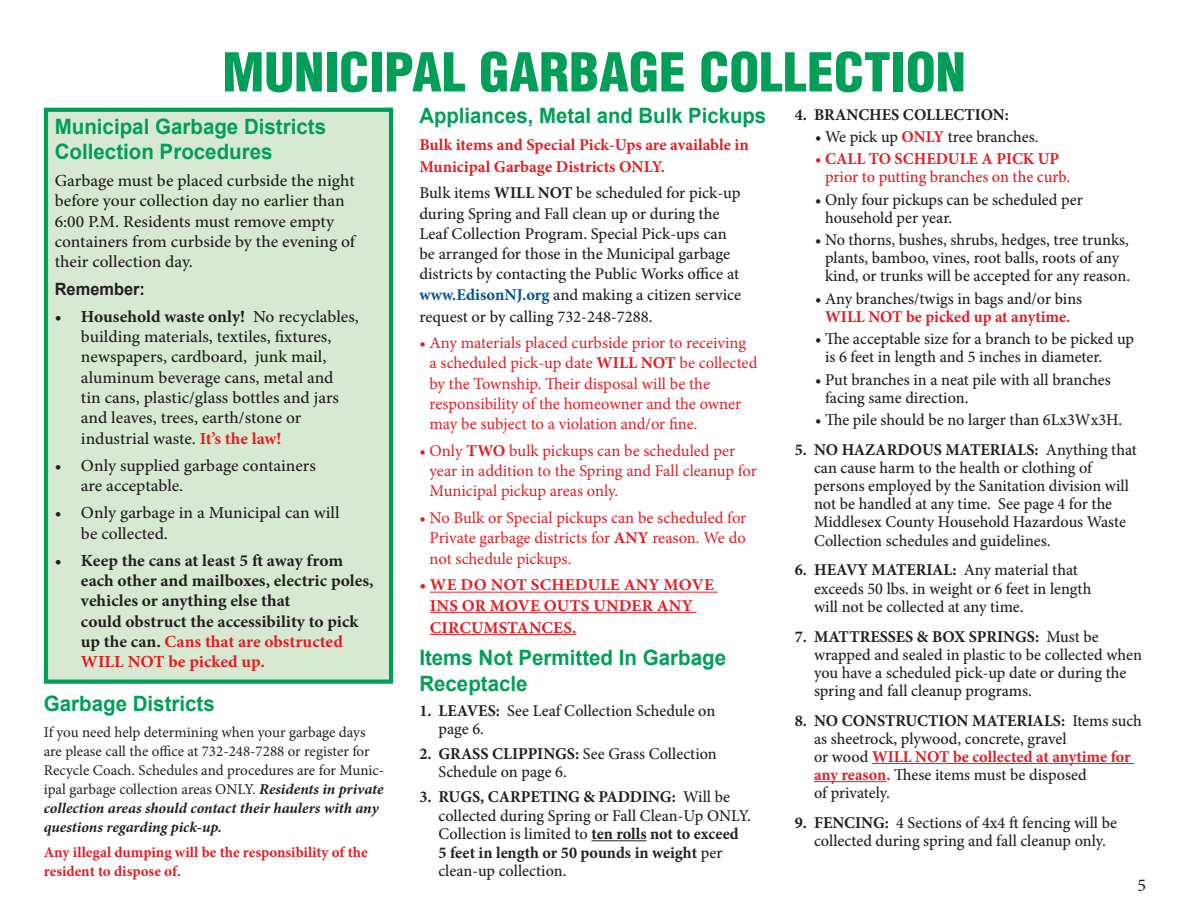
<style>
.page{position:relative;width:1188px;height:918px;background:#fff}
.page>*{position:absolute;margin:0;border:0;box-sizing:border-box;transform-origin:0 0}
.t1{font:900 condensed 52.2px "Helvetica";color:#009e57}
.t2{font:700 21.15px/25.8px "Arial";color:#009e57}
.t3{font:700 21.15px "Arial";color:#009e57;scale:.96 1}
.t4{font:18px "Minion Pro";color:#231f20}
.t5{font:500 16.95px/20.4px "Minion Pro";color:#231f20}
.t6{font:700 16.95px/20.4px "Minion Pro";color:#231f20}
.t7{font:700 16.95px "Arial";color:#231f20}
.t8{font:500 16.5px/18px "Minion Pro";color:#231f20}
.t9{font:16.5px/20.2px "Minion Pro";color:#e51c23}
.t10{font:700 16.5px/22px "Minion Pro";color:#e51c23}
.t11{font:500 16.5px/18px "Minion Pro";letter-spacing:-.005em;color:#e51c23}
.t12{font:700 16.5px "Minion Pro";color:#231f20}
.t13{font:15px/19px "Minion Pro";color:#231f20}
.t14{font:700 15px/19px "Minion Pro";color:#e51c23}
.s1{font-weight:700}
.s2{font-weight:700;color:#e51c23}
.s3{color:#e51c23}
.s4{font-weight:700;color:#01529b}
.s5{font-weight:700;font-style:italic}
</style>
<div class="page">
<hr style="left:430px;top:592px;width:288px;height:1px;background:#e51c23">
<hr style="left:430px;top:612px;width:267px;height:1px;background:#e51c23">
<hr style="left:430px;top:634px;width:147px;height:1px;background:#e51c23">
<hr style="left:591px;top:840px;width:56px;height:1px;background:#231f20">
<hr style="left:872px;top:763px;width:262px;height:1px;background:#e51c23">
<hr style="left:814px;top:781px;width:72px;height:1px;background:#e51c23">
<div style="left:46px;top:110px;width:345px;height:572px;background:#d8e9d2"></div>
<div style="left:44px;top:108px;width:349px;height:576px;border:4px solid #009e57"></div>
<p class="t1" style="left:222px;top:40px;width:745px">MUNICIPAL GARBAGE COLLECTION</p>
<p class="t2" style="left:55px;top:114px;width:273px;line-height:25.3px">Municipal Garbage Districts<br>Collection Procedures</p>
<p class="t5" style="left:55px;top:171px;width:302px">Garbage must be placed curbside the night before your collection day no earlier than 6:00 P.M. Residents must remove empty containers from curbside by the evening of their collection day.</p>
<p class="t7" style="left:55px;top:277px;width:92px">Remember:</p>
<p class="t5" style="left:81px;top:306px;width:279px;text-indent:-26px"><span class="s1">• Household waste only!</span> No recyclables, building materials, textiles, fixtures, newspapers, cardboard, junk mail, aluminum beverage cans, metal and<br>tin cans, plastic/glass bottles and jars and leaves, trees, earth/stone or industrial waste. <span class="s2">It’s the law!</span></p>
<p class="t5" style="left:81px;top:455px;width:236px;text-indent:-26px">• Only supplied garbage containers are acceptable.</p>
<p class="t5" style="left:81px;top:503px;width:260px;text-indent:-26px">• Only garbage in a Municipal can will be collected.</p>
<p class="t6" style="left:81px;top:550px;width:294px;text-indent:-26px">• Keep the cans at least 5 ft away from each other and mailboxes, electric poles, vehicles or anything else that<br>could obstruct the accessibility to pick up the can. <span class="s3">Cans that are obstructed WILL NOT be picked up.</span></p>
<p class="t3" style="left:419px;top:102px;width:363px">Appliances, Metal and Bulk Pickups</p>
<p class="t10" style="left:419px;top:133px;width:331px">Bulk items and Special Pick-Ups are available in<br>Municipal Garbage Districts ONLY.</p>
<p class="t8" style="left:419px;top:183px;width:323px;line-height:20.2px">Bulk items <span class="s1">WILL NOT</span> be scheduled for pick-up during Spring and Fall clean up or during the Leaf Collection Program. Special Pick-ups can be arranged for those in the Municipal garbage districts by contacting the Public Works office at <span class="s4">www.EdisonNJ.org</span> and making a citizen service</p>
<p class="t8" style="left:419px;top:307px;width:235px">request or by calling 732-248-7288.</p>
<p class="t9" style="left:430px;top:333px;width:329px;text-indent:-10px">• Any materials placed curbside prior to receiving a scheduled pick-up date <span class="s1">WILL NOT</span> be collected by the Township. Their disposal will be the responsibility of the homeowner and the owner may be subject to a violation and/or fine.</p>
<p class="t9" style="left:430px;top:440px;width:329px;text-indent:-10px">• Only <span class="s1">TWO</span> bulk pickups can be scheduled per year in addition to the Spring and Fall cleanup for<br>Municipal pickup areas only.</p>
<p class="t9" style="left:430px;top:507px;width:318px;text-align:justify;text-indent:-10px">• No Bulk or Special pickups can be scheduled for Private garbage districts for <span class="s1">ANY</span> reason. We do not schedule pickups.</p>
<p class="t10" style="left:430px;top:575px;width:285px;line-height:20.2px;text-indent:-11px">• WE DO NOT SCHEDULE ANY MOVE<br>INS OR MOVE OUTS UNDER ANY</p>
<p class="t10" style="left:430px;top:616px;width:148px">CIRCUMSTANCES.</p>
<p class="t2" style="left:419px;top:645px;width:308px">Items Not Permitted In Garbage<br>Receptacle</p>
<p class="t8" style="left:439px;top:701px;width:278px;line-height:18.5px;text-indent:-19px"><span class="s1">1. LEAVES:</span> See Leaf Collection Schedule on page 6.</p>
<p class="t8" style="left:439px;top:745px;width:280px;line-height:18.5px;text-indent:-19px"><span class="s1">2. GRASS CLIPPINGS:</span> See Grass Collection<br>Schedule on page 6.</p>
<p class="t8" style="left:439px;top:788px;width:314px;line-height:18.5px;text-indent:-19px"><span class="s1">3. RUGS, CARPETING &amp; PADDING:</span> Will be collected during Spring or Fall Clean-Up ONLY.<br>Collection is limited to <span class="s1">ten rolls not to exceed 5 feet in length or 50 pounds in weight</span> per clean-up collection.</p>
<p class="t12" style="left:795px;top:103px;width:216px">4. BRANCHES COLLECTION:</p>
<p class="t8" style="left:815px;top:128px;width:225px">• We pick up <span class="s2">ONLY</span> tree branches.</p>
<p class="t11" style="left:825px;top:150px;width:247px;text-indent:-10px">• <span class="s1">CALL TO SCHEDULE A PICK UP </span>prior to putting branches on the curb.</p>
<p class="t8" style="left:825px;top:191px;width:259px;text-indent:-10px">• Only four pickups can be scheduled per household per year.</p>
<p class="t8" style="left:825px;top:231px;width:307px;text-indent:-10px">• No thorns, bushes, shrubs, hedges, tree trunks, plants, bamboo, vines, root balls, roots of any kind, or trunks will be accepted for any reason.</p>
<p class="t8" style="left:815px;top:290px;width:268px;text-align:center">• Any branches/twigs in bags and/or bins<br><span class="s2">WILL NOT be picked up at anytime.</span></p>
<p class="t8" style="left:825px;top:330px;width:311px;text-indent:-10px">• The acceptable size for a branch to be picked up is 6 feet in length and 5 inches in diameter.</p>
<p class="t8" style="left:825px;top:371px;width:287px;text-indent:-10px">• Put branches in a neat pile with all branches facing same direction.</p>
<p class="t8" style="left:815px;top:411px;width:309px">• The pile should be no larger than 6Lx3Wx3H.</p>
<p class="t8" style="left:814px;top:441px;width:324px;text-indent:-19px"><span class="s1">5. NO HAZARDOUS MATERIALS:</span> Anything that can cause harm to the health or clothing of persons employed by the Sanitation division will not be handled at any time. See page 4 for the Middlesex County Household Hazardous Waste Collection schedules and guidelines.</p>
<p class="t8" style="left:814px;top:561px;width:279px;text-indent:-19px"><span class="s1">6. HEAVY MATERIAL:</span> Any material that exceeds 50 lbs. in weight or 6 feet in length will not be collected at any time.</p>
<p class="t8" style="left:814px;top:627px;width:329px;text-indent:-19px"><span class="s1">7. MATTRESSES &amp; BOX SPRINGS:</span> Must be wrapped and sealed in plastic to be collected when you have a scheduled pick-up date or during the spring and fall cleanup programs.</p>
<p class="t8" style="left:814px;top:712px;width:329px;text-indent:-19px"><span class="s1">8. NO CONSTRUCTION MATERIALS:</span> Items such as sheetrock, plywood, concrete, gravel<br>or wood <span class="s2">WILL NOT be collected at anytime for any reason.</span> These items must be disposed<br>of privately.</p>
<p class="t8" style="left:795px;top:814px;width:324px;text-align:center"><span class="s1">9. FENCING:</span> 4 Sections of 4x4 ft fencing will be collected during spring and fall cleanup only.</p>
<p class="t2" style="left:44px;top:691px;width:173px">Garbage Districts</p>
<p class="t13" style="left:44px;top:722px;width:342px">If you need help determining when your garbage days are please call the office at 732-248-7288 or register for Recycle Coach. Schedules and procedures are for Munic&shy;ipal garbage collection areas ONLY. <span class="s5">Residents in private collection areas should contact their haulers with any questions regarding pick-up.</span></p>
<p class="t14" style="left:44px;top:842px;width:325px">Any illegal dumping will be the responsibility of the resident to dispose of.</p>
<p class="t4" style="left:1137px;top:873px;width:10px">5</p>
</div>
